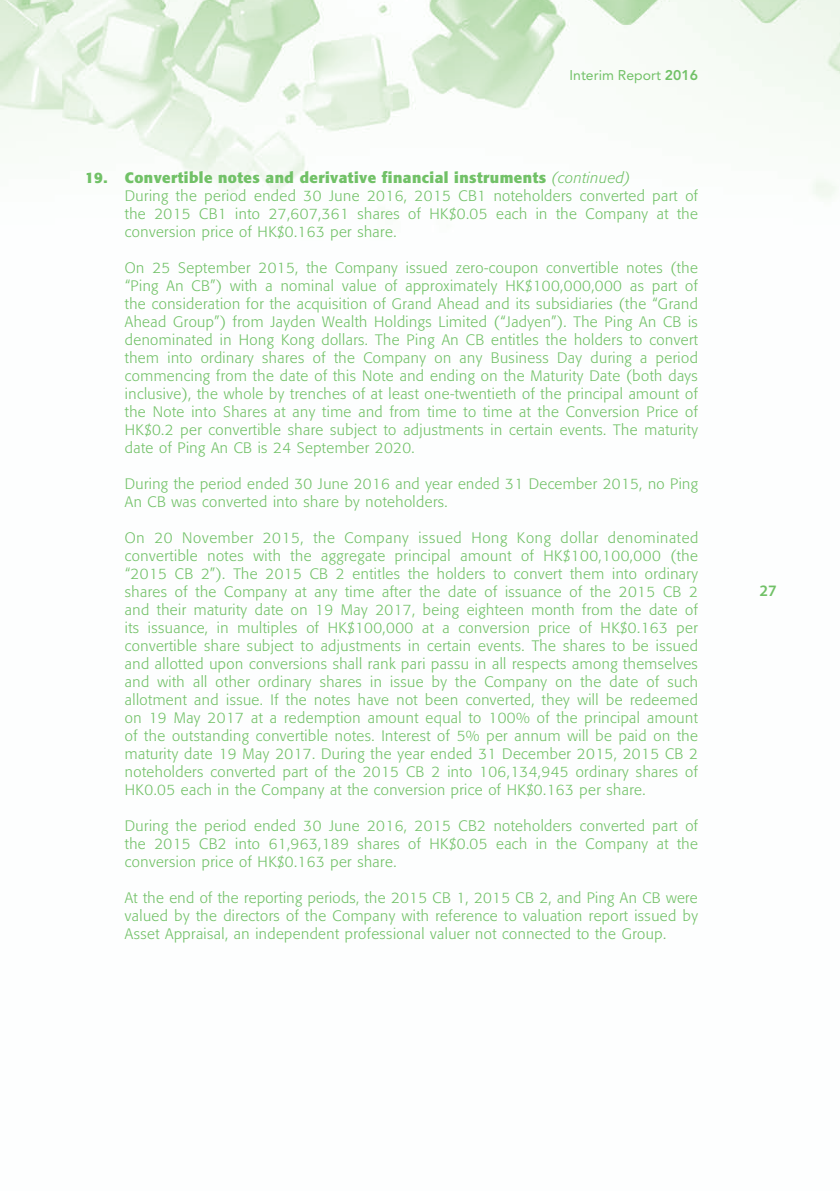
<style>
.page{position:relative;width:840px;height:1191px;background:#fff}
.page>*{position:absolute;margin:0;border:0;box-sizing:border-box;transform-origin:0 0}
.t1{font:600 16px "Myriad Pro";color:#71c167}
.t2{font:300 15px/18px "Formata";letter-spacing:.03em;color:#71c167;text-align:justify}
.t3{font:14px "Avenir LT Std";color:#71c167}
.s1{font-weight:800}
.s2{font-weight:700}
.s3{font-style:italic}
</style>
<div class="page">
<img style="left:0;top:0;width:839px;height:198px">
<p class="t3" style="left:569px;top:67px;width:130px">Interim Report <span class="s1">2016</span></p>
<p class="t2" style="left:125px;top:169px;width:574px;text-align:left;text-indent:-40px"><span class="s2">19. Convertible notes and derivative financial instruments</span> <span class="s3">(continued)<br></span>During the period ended 30 June 2016, 2015 CB1 noteholders converted part of the 2015 CB1 into 27,607,361 shares of HK$0.05 each in the Company at the conversion price of HK$0.163 per share.</p>
<p class="t2" style="left:125px;top:259px;width:574px">On 25 September 2015, the Company issued zero-coupon convertible notes (the “Ping An CB”) with a nominal value of approximately HK$100,000,000 as part of the consideration for the acquisition of Grand Ahead and its subsidiaries (the “Grand Ahead Group”) from Jayden Wealth Holdings Limited (“Jadyen”). The Ping An CB is denominated in Hong Kong dollars. The Ping An CB entitles the holders to convert them into ordinary shares of the Company on any Business Day during a period commencing from the date of this Note and ending on the Maturity Date (both days inclusive), the whole by trenches of at least one-twentieth of the principal amount of the Note into Shares at any time and from time to time at the Conversion Price of HK$0.2 per convertible share subject to adjustments in certain events. The maturity date of Ping An CB is 24 September 2020.</p>
<p class="t2" style="left:125px;top:475px;width:574px">During the period ended 30 June 2016 and year ended 31 December 2015, no Ping<br>An CB was converted into share by noteholders.</p>
<p class="t2" style="left:125px;top:529px;width:574px">On 20 November 2015, the Company issued Hong Kong dollar denominated convertible notes with the aggregate principal amount of HK$100,100,000 (the “2015 CB 2”). The 2015 CB 2 entitles the holders to convert them into ordinary shares of the Company at any time after the date of issuance of the 2015 CB 2 and their maturity date on 19 May 2017, being eighteen month from the date of its issuance, in multiples of HK$100,000 at a conversion price of HK$0.163 per convertible share subject to adjustments in certain events. The shares to be issued and allotted upon conversions shall rank pari passu in all respects among themselves and with all other ordinary shares in issue by the Company on the date of such allotment and issue. If the notes have not been converted, they will be redeemed on 19 May 2017 at a redemption amount equal to 100% of the principal amount of the outstanding convertible notes. Interest of 5% per annum will be paid on the maturity date 19 May 2017. During the year ended 31 December 2015, 2015 CB 2 noteholders converted part of the 2015 CB 2 into 106,134,945 ordinary shares of HK0.05 each in the Company at the conversion price of HK$0.163 per share.</p>
<p class="t2" style="left:125px;top:817px;width:574px">During the period ended 30 June 2016, 2015 CB2 noteholders converted part of the 2015 CB2 into 61,963,189 shares of HK$0.05 each in the Company at the conversion price of HK$0.163 per share.</p>
<p class="t2" style="left:125px;top:889px;width:574px">At the end of the reporting periods, the 2015 CB 1, 2015 CB 2, and Ping An CB were valued by the directors of the Company with reference to valuation report issued by Asset Appraisal, an independent professional valuer not connected to the Group.</p>
<p class="t1" style="left:759px;top:580px;width:19px">27</p>
</div>
